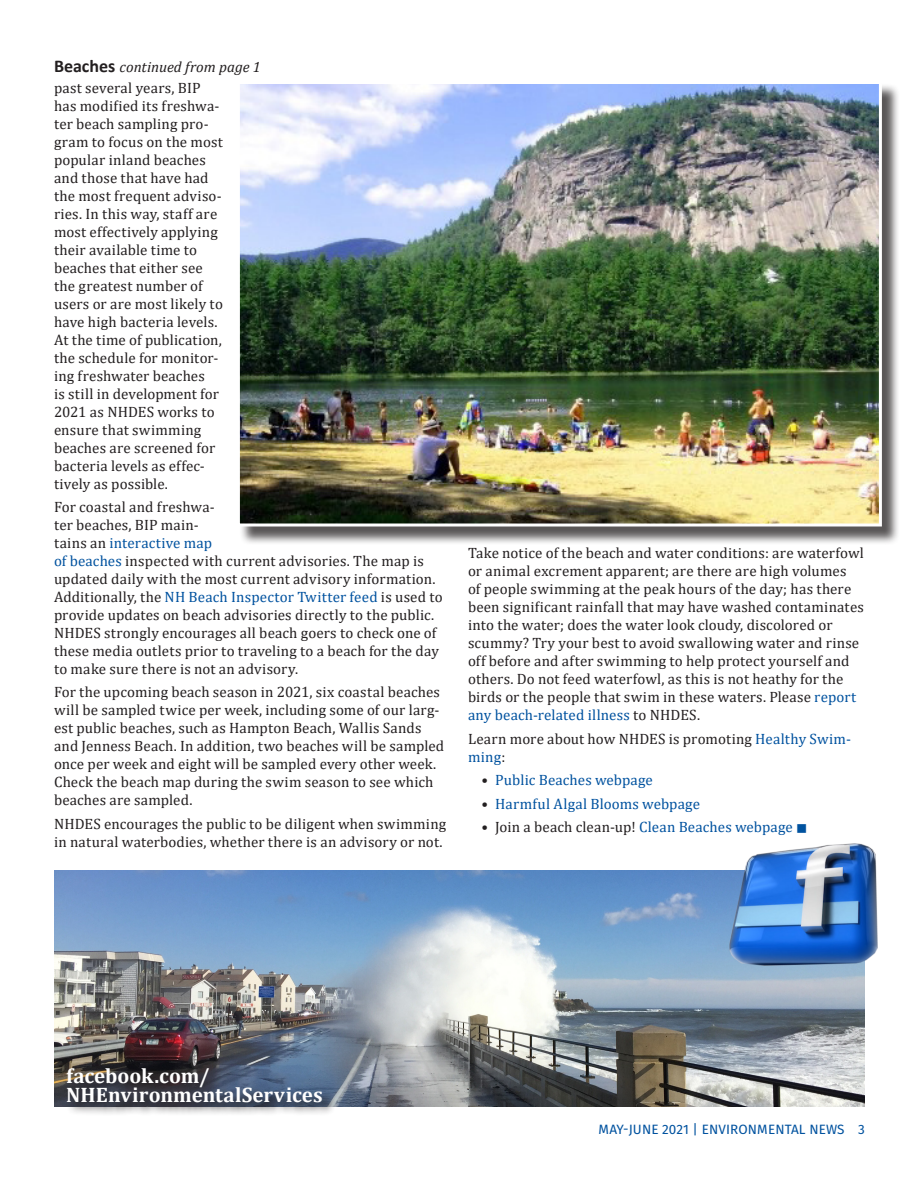
<style>
.page{position:relative;width:918px;height:1188px;background:#fff}
.page>*{position:absolute;margin:0;border:0;box-sizing:border-box;transform-origin:0 0}
.BT_1stP{font:700 21px/19.5px "Cambria";color:#fff}
.BT_1stP-2{font:15px/18px "Cambria";letter-spacing:.01em;color:#231f20}
.t1{font:15px "Cambria";letter-spacing:.01em;color:#00529f}
.BT_1stP-3{font:italic 15px "Cambria";color:#231f20}
.t2{font:13.5px "Fira Sans";letter-spacing:.01em;color:#00529f}
.s1{font-family:"Calibri";font-weight:700;font-style:normal;font-size:18px}
.s2{color:#00529f}
.s3{color:#231f20}
</style>
<div class="page">
<img style="left:55px;top:870px;width:810px;height:237px">
<div style="left:66px;top:1067px;width:270px;height:49px;background:#231f20;opacity:.95"></div>
<img style="left:730px;top:844px;width:148px;height:121px">
<div style="left:239px;top:83px;width:662px;height:462px;background:#231f20;opacity:.75"></div>
<img style="left:241px;top:85px;width:637px;height:437px">
<div style="left:237px;top:81px;width:645px;height:445px;border:3px solid #fff"></div>
<p class="BT_1stP-3" style="left:54px;top:56px;width:208px"><span class="s1">Beaches</span> continued from page 1</p>
<p class="BT_1stP-2" style="left:54px;top:78px;width:170px">past several years, BIP has modified its freshwa&shy;ter beach sampling pro&shy;gram to focus on the most popular inland beaches and those that have had the most frequent adviso&shy;ries. In this way, staff are most effectively applying their available time to beaches that either see the greatest number of users or are most likely to have high bacteria levels.<br>At the time of publication, the schedule for monitor&shy;ing freshwater beaches<br>is still in development for<br>2021 as NHDES works to ensure that swimming beaches are screened for bacteria levels as effec&shy;tively as possible.</p>
<p class="BT_1stP-2" style="left:54px;top:498px;width:390px">For coastal and freshwa-<br>ter beaches, BIP main-<br>tains an <span class="s2">interactive map<br>of beaches</span> inspected with current advisories. The map is updated daily with the most current advisory information.<br>Additionally, the <span class="s2">NH Beach Inspector Twitter feed</span> is used to provide updates on beach advisories directly to the public.<br>NHDES strongly encourages all beach goers to check one of these media outlets prior to traveling to a beach for the day to make sure there is not an advisory.</p>
<p class="BT_1stP-2" style="left:54px;top:683px;width:392px">For the upcoming beach season in 2021, six coastal beaches will be sampled twice per week, including some of our larg&shy;est public beaches, such as Hampton Beach, Wallis Sands and Jenness Beach. In addition, two beaches will be sampled once per week and eight will be sampled every other week.<br>Check the beach map during the swim season to see which beaches are sampled.</p>
<p class="BT_1stP-2" style="left:54px;top:815px;width:394px">NHDES encourages the public to be diligent when swimming in natural waterbodies, whether there is an advisory or not.</p>
<p class="BT_1stP-2" style="left:468px;top:544px;width:397px">Take notice of the beach and water conditions: are waterfowl or animal excrement apparent; are there are high volumes<br>of people swimming at the peak hours of the day; has there been significant rainfall that may have washed contaminates into the water; does the water look cloudy, discolored or scummy? Try your best to avoid swallowing water and rinse off before and after swimming to help protect yourself and others. Do not feed waterfowl, as this is not heathy for the birds or the people that swim in these waters. Please <span class="s2">report any beach-related illness</span> to NHDES.</p>
<p class="BT_1stP-2" style="left:468px;top:730px;width:385px">Learn more about how NHDES is promoting <span class="s2">Healthy Swim&shy;ming</span>:</p>
<p class="t1" style="left:482px;top:771px;width:173px"><span class="s3">•</span> Public Beaches webpage</p>
<p class="t1" style="left:482px;top:795px;width:220px"><span class="s3">•</span> Harmful Algal Blooms webpage</p>
<p class="BT_1stP-2" style="left:482px;top:818px;width:327px">• Join a beach clean-up! <span class="s2">Clean Beaches webpage</span> <span class="s2">■</span></p>
<p class="BT_1stP" style="left:66px;top:1065px;width:258px">facebook.com/<br>NHEnvironmentalServices</p>
<p class="t2" style="left:599px;top:1120px;width:268px">MAY-JUNE 2021 | ENVIRONMENTAL NEWS 3</p>
</div>
